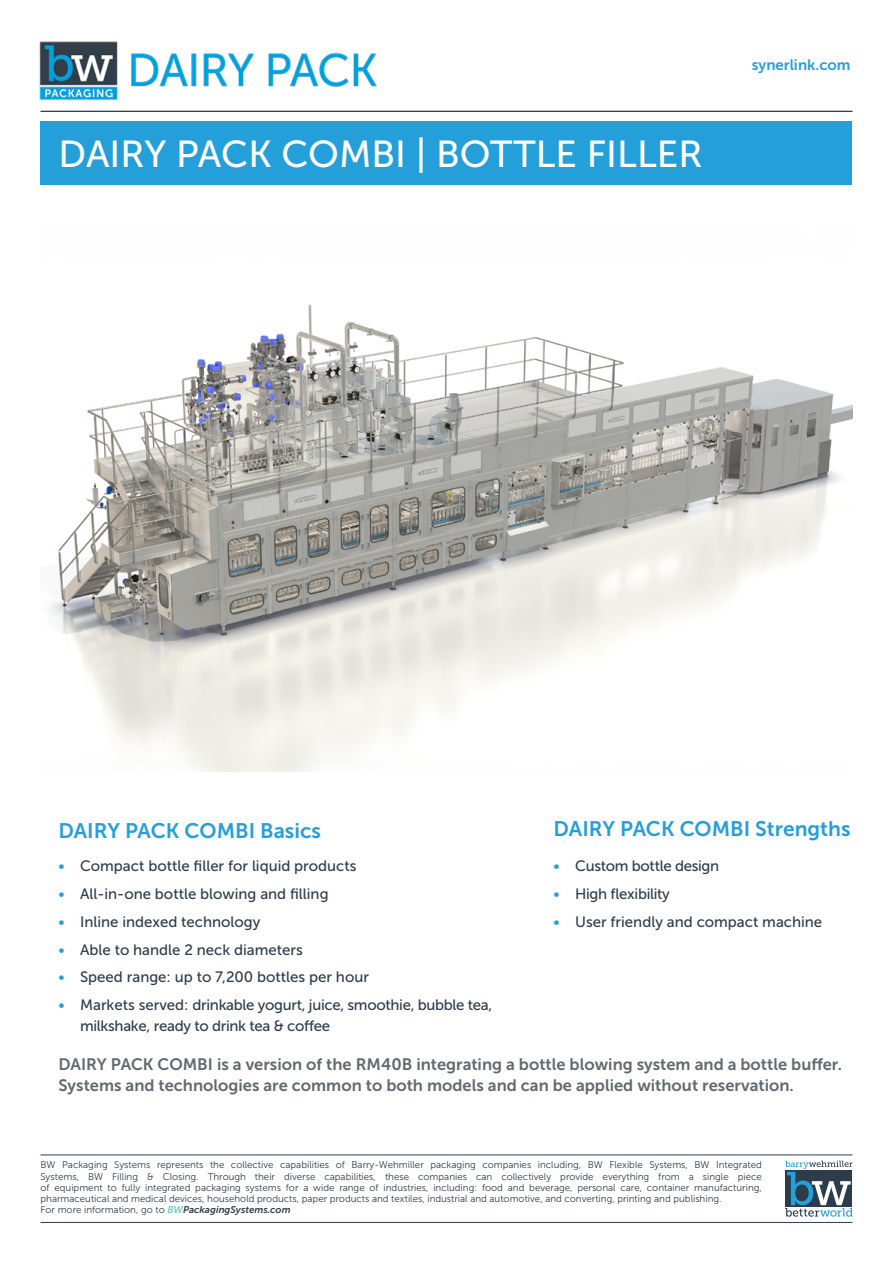
<style>
.page{position:relative;width:893px;height:1263px;background:#fff}
.page>*{position:absolute;margin:0;border:0;box-sizing:border-box;transform-origin:0 0}
.t1{font:37.5px "Museo Sans 500";color:#fff}
.t2{font:21px "Museo Sans 700";color:#249fda}
.t3{font:16.5px/21.3px "Museo Sans 700";color:#616971}
.t4{font:15px "Museo Sans 500";color:#2d3c4b}
.t5{font:15px/21px "Museo Sans 500";letter-spacing:-.02em;color:#2d3c4b}
.t6{font:15px "Museo Sans 700";color:#249fda}
.t7{font:9.75px/11.2px "Museo Sans 300";color:#2d3c4b}
.s1{color:#249fda}
.s2{font-family:"Museo Sans 700";font-style:italic;color:#74c6c8}
.s3{font-family:"Museo Sans 700";font-style:italic}
</style>
<div class="page">
<div style="left:40px;top:122px;width:812px;height:63px;background:#249fda"></div>
<hr style="left:40px;top:111px;width:812px;height:1px;background:#000">
<hr style="left:41px;top:1222px;width:811px;height:1px;background:#2d3c4b">
<hr style="left:41px;top:1155px;width:811px;height:1px;background:#2d3c4b">
<svg style="left:785px;top:1161px;width:68px;height:56px"></svg>
<img style="left:39px;top:41px;width:338px;height:59px">
<img style="left:47px;top:304px;width:805px;height:468px">
<h1 class="t1" style="left:58px;top:134px;width:645px">DAIRY PACK COMBI | BOTTLE FILLER</h1>
<h3 class="t6" style="left:752px;top:57px;width:100px">synerlink.com</h3>
<h2 class="t2" style="left:58px;top:819px;width:264px">DAIRY PACK COMBI Basics</h2>
<h3 class="t4" style="left:58px;top:858px;width:300px"><span class="s1">•</span> Compact bottle filler for liquid products</h3>
<h3 class="t4" style="left:58px;top:886px;width:272px"><span class="s1">•</span> All-in-one bottle blowing and filling</h3>
<h3 class="t4" style="left:58px;top:913px;width:203px"><span class="s1">•</span> Inline indexed technology</h3>
<h3 class="t4" style="left:58px;top:941px;width:246px"><span class="s1">•</span> Able to handle 2 neck diameters</h3>
<h3 class="t4" style="left:58px;top:969px;width:312px"><span class="s1">•</span> Speed range: up to 7,200 bottles per hour</h3>
<h3 class="t5" style="left:80px;top:994px;width:414px;text-indent:-22px"><span class="s1">•</span> Markets served: drinkable yogurt, juice, smoothie, bubble tea, milkshake, ready to drink tea &amp; coffee</h3>
<h2 class="t2" style="left:554px;top:817px;width:299px">DAIRY PACK COMBI Strengths</h2>
<h3 class="t5" style="left:554px;top:856px;width:167px"><span class="s1">•</span> Custom bottle design</h3>
<h3 class="t5" style="left:554px;top:883px;width:118px"><span class="s1">•</span> High flexibility</h3>
<h3 class="t4" style="left:554px;top:913px;width:270px"><span class="s1">•</span> User friendly and compact machine</h3>
<h3 class="t3" style="left:58px;top:1054px;width:785px">DAIRY PACK COMBI is a version of the RM40B integrating a bottle blowing system and a bottle buffer.<br>Systems and technologies are common to both models and can be applied without reservation.</h3>
<p class="t7" style="left:40px;top:1159px;width:723px">BW Packaging Systems represents the collective capabilities of Barry-Wehmiller packaging companies including, BW Flexible Systems, BW Integrated Systems, BW Filling &amp; Closing. Through their diverse capabilities, these companies can collectively provide everything from a single piece of equipment to fully integrated packaging systems for a wide range of industries, including: food and beverage, personal care, container manufacturing, pharmaceutical and medical devices, household products, paper products and textiles, industrial and automotive, and converting, printing and publishing.<br>For more information, go to <span class="s2">BW</span><span class="s3">PackagingSystems.com</span></p>
</div>
